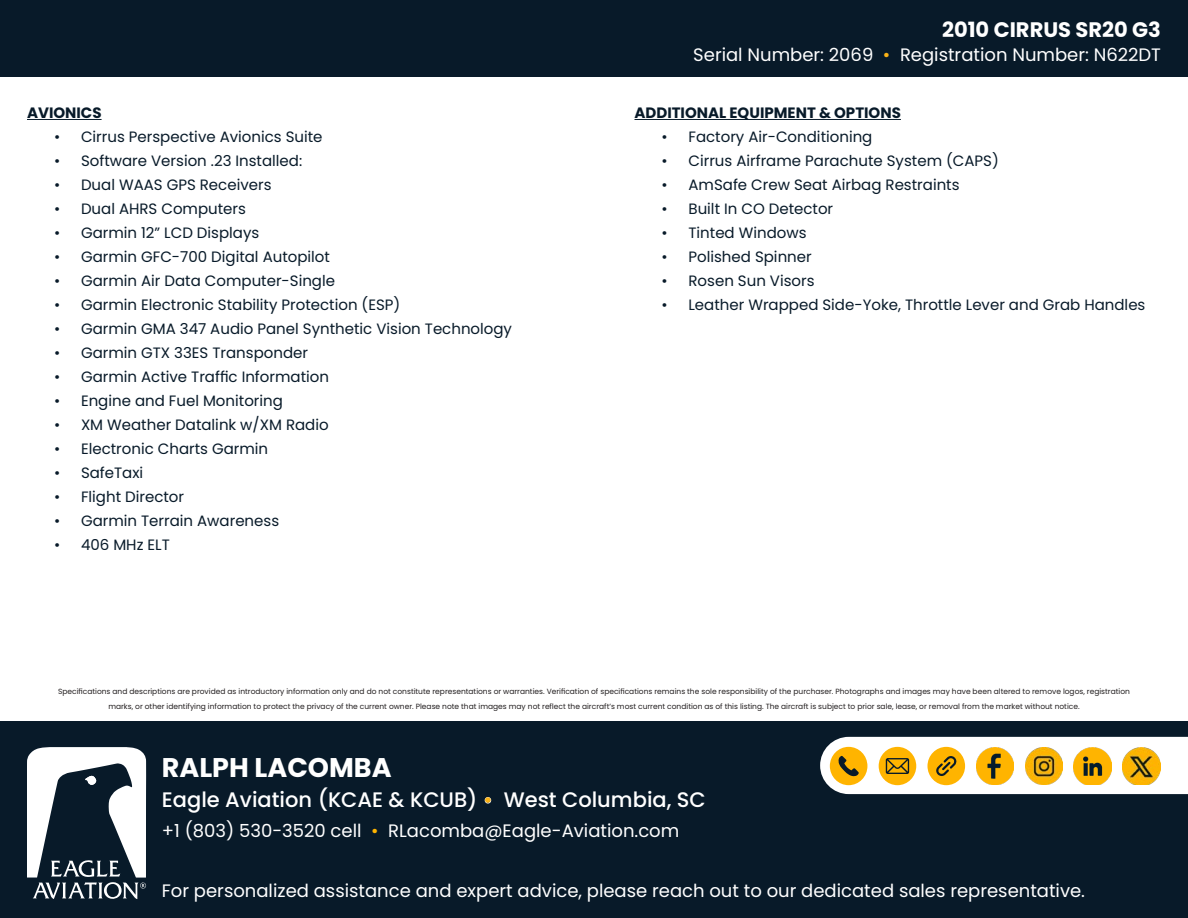
<style>
.page{position:relative;width:1188px;height:918px;background:#fff}
.page>*{position:absolute;margin:0;border:0;box-sizing:border-box;transform-origin:0 0}
.t1{font:700 27px "Poppins";color:#fff}
.t2{font:500 21px "Poppins";color:#fff}
.t3{font:700 21px "Poppins";color:#fff}
.t4{font:18px "Poppins";color:#fff}
.t5{font:15px "Poppins";color:#081a29}
.t6{font:700 15px "Poppins";color:#081a29}
.t7{font:7.5px/15px "Poppins";color:#231f20;text-align:center}
.s1{color:#fbb316}
.s2{color:#ffb400}
</style>
<div class="page">
<div style="left:0;top:722px;width:1188px;height:196px;background:#081a29"></div>
<svg style="left:27px;top:747px;width:119px;height:153px"></svg>
<div style="left:0;top:0;width:1188px;height:77px;background:#081a29"></div>
<svg style="left:820px;top:737px;width:368px;height:57px;background:#ecd59c"></svg>
<hr style="left:27px;top:119px;width:75px;height:1px;background:#081a29">
<hr style="left:634px;top:119px;width:267px;height:1px;background:#081a29">
<p class="t6" style="left:27px;top:104px;width:76px">AVIONICS</p>
<p class="t5" style="left:54px;top:128px;width:270px">• Cirrus Perspective Avionics Suite</p>
<p class="t5" style="left:54px;top:152px;width:250px">• Software Version .23 Installed:</p>
<p class="t5" style="left:54px;top:176px;width:219px">• Dual WAAS GPS Receivers</p>
<p class="t5" style="left:54px;top:200px;width:194px">• Dual AHRS Computers</p>
<p class="t5" style="left:54px;top:224px;width:207px">• Garmin 12” LCD Displays</p>
<p class="t5" style="left:54px;top:248px;width:278px">• Garmin GFC-700 Digital Autopilot</p>
<p class="t5" style="left:54px;top:272px;width:283px">• Garmin Air Data Computer-Single</p>
<p class="t5" style="left:54px;top:296px;width:348px">• Garmin Electronic Stability Protection (ESP)</p>
<p class="t5" style="left:54px;top:320px;width:460px">• Garmin GMA 347 Audio Panel Synthetic Vision Technology</p>
<p class="t5" style="left:54px;top:344px;width:256px">• Garmin GTX 33ES Transponder</p>
<p class="t5" style="left:54px;top:368px;width:277px">• Garmin Active Traffic Information</p>
<p class="t5" style="left:54px;top:392px;width:230px">• Engine and Fuel Monitoring</p>
<p class="t5" style="left:54px;top:416px;width:276px">• XM Weather Datalink w/XM Radio</p>
<p class="t5" style="left:54px;top:440px;width:216px">• Electronic Charts Garmin</p>
<p class="t5" style="left:54px;top:464px;width:91px">• SafeTaxi</p>
<p class="t5" style="left:54px;top:488px;width:132px">• Flight Director</p>
<p class="t5" style="left:54px;top:512px;width:227px">• Garmin Terrain Awareness</p>
<p class="t5" style="left:54px;top:536px;width:117px">• 406 MHz ELT</p>
<h2 class="t3" style="left:942px;top:18px;width:220px">2010 CIRRUS SR20 G3</h2>
<p class="t4" style="left:693px;top:45px;width:469px">Serial Number: 2069 <span class="s1">•</span> Registration Number: N622DT</p>
<p class="t6" style="left:634px;top:104px;width:268px">ADDITIONAL EQUIPMENT &amp; OPTIONS</p>
<p class="t5" style="left:662px;top:128px;width:212px">• Factory Air-Conditioning</p>
<p class="t5" style="left:662px;top:152px;width:339px">• Cirrus Airframe Parachute System (CAPS)</p>
<p class="t5" style="left:662px;top:176px;width:300px">• AmSafe Crew Seat Airbag Restraints</p>
<p class="t5" style="left:662px;top:200px;width:173px">• Built In CO Detector</p>
<p class="t5" style="left:662px;top:224px;width:147px">• Tinted Windows</p>
<p class="t5" style="left:662px;top:248px;width:152px">• Polished Spinner</p>
<p class="t5" style="left:662px;top:272px;width:155px">• Rosen Sun Visors</p>
<p class="t5" style="left:662px;top:296px;width:485px">• Leather Wrapped Side-Yoke, Throttle Lever and Grab Handles</p>
<p class="t7" style="left:58px;top:684px;width:1073px">Specifications and descriptions are provided as introductory information only and do not constitute representations or warranties. Verification of specifications remains the sole responsibility of the purchaser. Photographs and images may have been altered to remove logos, registration marks, or other identifying information to protect the privacy of the current owner. Please note that images may not reflect the aircraft’s most current condition as of this listing. The aircraft is subject to prior sale, lease, or removal from the market without notice.</p>
<h1 class="t1" style="left:162px;top:752px;width:231px">RALPH LACOMBA</h1>
<h2 class="t2" style="left:162px;top:788px;width:546px">Eagle Aviation (KCAE &amp; KCUB) • West Columbia, SC</h2>
<p class="t4" style="left:162px;top:821px;width:519px">+1 (803) 530-3520 cell <span class="s2">•</span> RLacomba@Eagle-Aviation.com</p>
<p class="t4" style="left:162px;top:881px;width:925px">For personalized assistance and expert advice, please reach out to our dedicated sales representative.</p>
</div>
